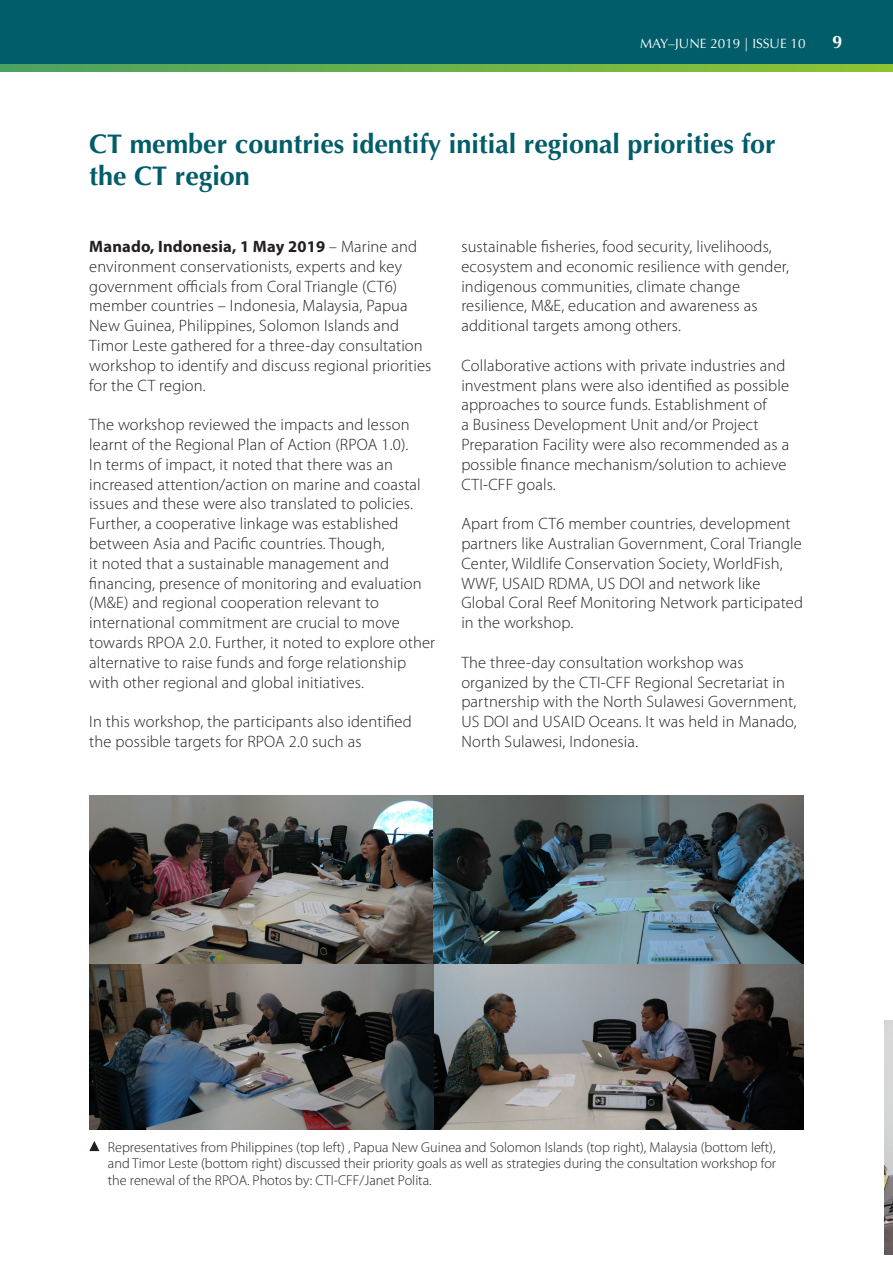
<style>
.page{position:relative;width:893px;height:1263px;background:#fff}
.page>*{position:absolute;margin:0;border:0;box-sizing:border-box;transform-origin:0 0}
.CTINews_-_Heading_1{font:700 27px/32.4px "Optima";color:#005d69}
.t1{font:700 18px "Optima";color:#fff}
.CTINews_-_Body_text{font:300 16.5px/19.8px "Myriad Pro";letter-spacing:.01em;color:#231f20}
.CTINews_-_Body_text-2{font:300 14.25px/16.5px "Myriad Pro";color:#231f20;text-align:justify}
.t2{font:13.5px "Optima";color:#fff}
.s1{font-weight:700}
</style>
<div class="page">
<div style="left:0;top:48px;width:893px;height:24px;background:linear-gradient(to right,#4ca162,#8ec331)"></div>
<div style="left:0;top:0;width:893px;height:63px;background:#005d69"></div>
<img style="left:884px;top:1020px;width:9px;height:234px">
<svg style="left:89px;top:1141px;width:10px;height:10px"></svg>
<img style="left:89px;top:795px;width:715px;height:335px">
<p class="t2" style="left:640px;top:36px;width:167px">MAY–JUNE 2019 | ISSUE 10</p>
<p class="t1" style="left:833px;top:32px;width:12px">9</p>
<p class="CTINews_-_Heading_1" style="left:89px;top:128px;width:688px">CT member countries identify initial regional priorities for the CT region</p>
<p class="CTINews_-_Body_text" style="left:89px;top:236px;width:344px"><span class="s1">Manado, Indonesia, 1 May 2019</span> – Marine and environment conservationists, experts and key government officials from Coral Triangle (CT6) member countries – Indonesia, Malaysia, Papua New Guinea, Philippines, Solomon Islands and Timor Leste gathered for a three-day consultation workshop to identify and discuss regional priorities for the CT region.</p>
<p class="CTINews_-_Body_text" style="left:89px;top:415px;width:347px">The workshop reviewed the impacts and lesson learnt of the Regional Plan of Action (RPOA 1.0).<br>In terms of impact, it noted that there was an increased attention/action on marine and coastal issues and these were also translated to policies.<br>Further, a cooperative linkage was established between Asia and Pacific countries. Though,<br>it noted that a sustainable management and financing, presence of monitoring and evaluation (M&amp;E) and regional cooperation relevant to international commitment are crucial to move towards RPOA 2.0. Further, it noted to explore other alternative to raise funds and forge relationship with other regional and global initiatives.</p>
<p class="CTINews_-_Body_text" style="left:89px;top:712px;width:324px">In this workshop, the participants also identified the possible targets for RPOA 2.0 such as</p>
<p class="CTINews_-_Body_text" style="left:461px;top:236px;width:329px">sustainable fisheries, food security, livelihoods, ecosystem and economic resilience with gender, indigenous communities, climate change resilience, M&amp;E, education and awareness as additional targets among others.</p>
<p class="CTINews_-_Body_text" style="left:461px;top:355px;width:329px">Collaborative actions with private industries and investment plans were also identified as possible approaches to source funds. Establishment of<br>a Business Development Unit and/or Project Preparation Facility were also recommended as a possible finance mechanism/solution to achieve CTI-CFF goals.</p>
<p class="CTINews_-_Body_text" style="left:461px;top:514px;width:343px">Apart from CT6 member countries, development partners like Australian Government, Coral Triangle Center, Wildlife Conservation Society, WorldFish, WWF, USAID RDMA, US DOI and network like Global Coral Reef Monitoring Network participated in the workshop.</p>
<p class="CTINews_-_Body_text" style="left:461px;top:652px;width:337px">The three-day consultation workshop was organized by the CTI-CFF Regional Secretariat in partnership with the North Sulawesi Government, US DOI and USAID Oceans. It was held in Manado, North Sulawesi, Indonesia.</p>
<p class="CTINews_-_Body_text-2" style="left:108px;top:1138px;width:670px">Representatives from Philippines (top left) , Papua New Guinea and Solomon Islands (top right), Malaysia (bottom left), and Timor Leste (bottom right) discussed their priority goals as well as strategies during the consultation workshop for the renewal of the RPOA. Photos by: CTI-CFF/Janet Polita.</p>
</div>
